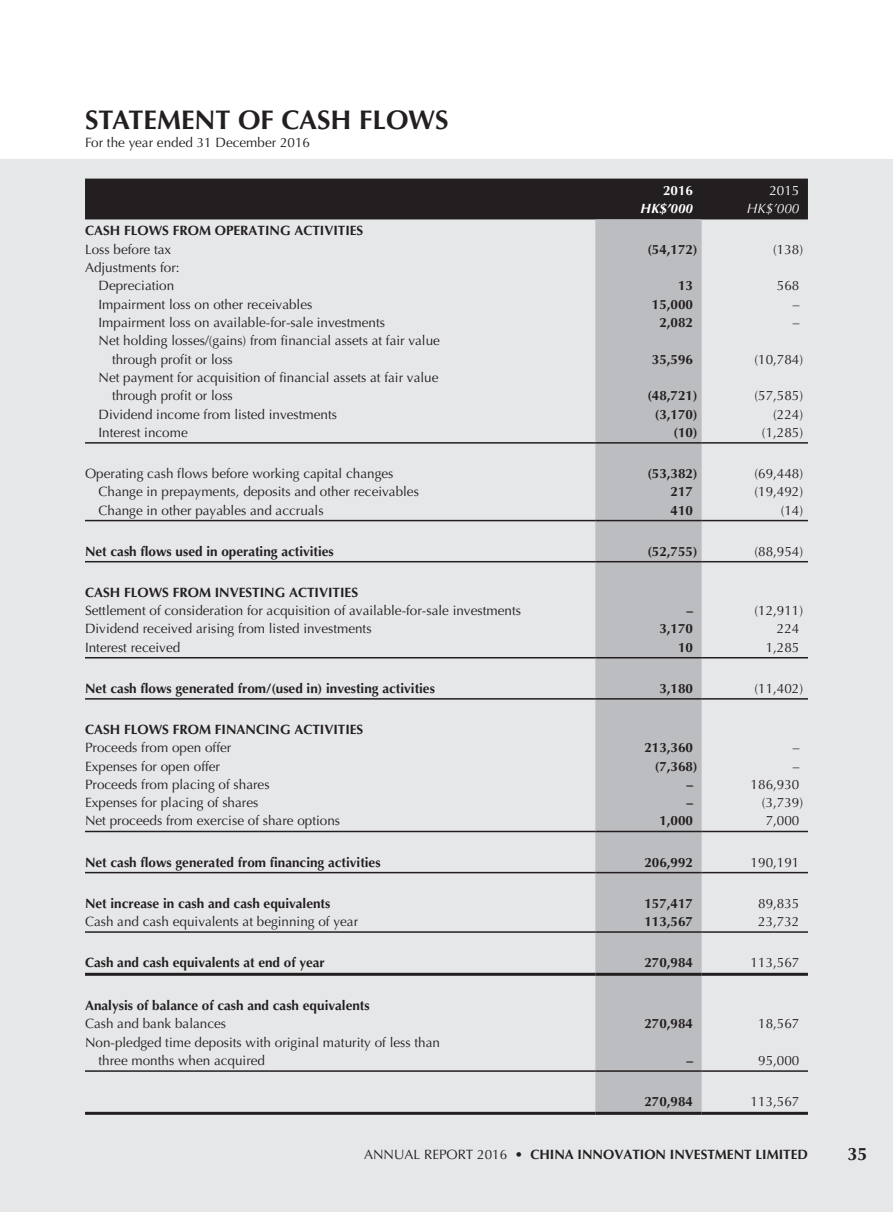
<style>
.page{position:relative;width:893px;height:1212px;background:#fff}
.page>*{position:absolute;margin:0;border:0;box-sizing:border-box;transform-origin:0 0}
.t1{font:700 27px "Optima LT Std";color:#231f20}
.t2{font:700 18px "Optima LT Std";color:#231f20}
.t3{font:13.5px/18.3px "Optima LT Std";color:#231f20}
.t4{font:700 13.5px "Optima LT Std";color:#231f20}
.t5{font:italic 700 13.5px "Optima LT Std";color:#fff}
.t6{font:italic 13.5px "Optima LT Std";color:#fff}
.t7{font:700 13.5px "Optima LT Std";color:#fff}
.t8{font:13.5px "Optima LT Std";color:#fff}
.s1{font-weight:400}
</style>
<div class="page">
<div style="left:0;top:159px;width:893px;height:1053px;background:#e6e7e9"></div>
<div style="left:85px;top:179px;width:723px;height:40px;background:#231f20"></div>
<div style="left:595px;top:219px;width:107px;height:893px;background:#bcbdc0"></div>
<hr style="left:85px;top:442px;width:510px;height:2px;background:#231f20">
<hr style="left:595px;top:442px;width:107px;height:2px;background:#231f20">
<hr style="left:702px;top:442px;width:106px;height:2px;background:#231f20">
<hr style="left:85px;top:520px;width:510px;height:1px;background:#231f20">
<hr style="left:595px;top:520px;width:107px;height:1px;background:#231f20">
<hr style="left:702px;top:520px;width:106px;height:1px;background:#231f20">
<hr style="left:85px;top:561px;width:510px;height:1px;background:#231f20">
<hr style="left:595px;top:561px;width:107px;height:1px;background:#231f20">
<hr style="left:702px;top:561px;width:106px;height:1px;background:#231f20">
<hr style="left:85px;top:657px;width:510px;height:1px;background:#231f20">
<hr style="left:595px;top:657px;width:107px;height:1px;background:#231f20">
<hr style="left:702px;top:657px;width:106px;height:1px;background:#231f20">
<hr style="left:85px;top:698px;width:510px;height:1px;background:#231f20">
<hr style="left:595px;top:698px;width:107px;height:1px;background:#231f20">
<hr style="left:702px;top:698px;width:106px;height:1px;background:#231f20">
<hr style="left:85px;top:831px;width:510px;height:1px;background:#231f20">
<hr style="left:595px;top:831px;width:107px;height:1px;background:#231f20">
<hr style="left:702px;top:831px;width:106px;height:1px;background:#231f20">
<hr style="left:85px;top:872px;width:510px;height:1px;background:#231f20">
<hr style="left:595px;top:872px;width:107px;height:1px;background:#231f20">
<hr style="left:702px;top:872px;width:106px;height:1px;background:#231f20">
<hr style="left:85px;top:931px;width:510px;height:2px;background:#231f20">
<hr style="left:595px;top:931px;width:107px;height:2px;background:#231f20">
<hr style="left:702px;top:931px;width:106px;height:2px;background:#231f20">
<hr style="left:85px;top:973px;width:510px;height:3px;background:#231f20">
<hr style="left:595px;top:973px;width:107px;height:3px;background:#231f20">
<hr style="left:702px;top:973px;width:106px;height:3px;background:#231f20">
<hr style="left:85px;top:1070px;width:510px;height:2px;background:#231f20">
<hr style="left:595px;top:1070px;width:107px;height:2px;background:#231f20">
<hr style="left:702px;top:1070px;width:106px;height:2px;background:#231f20">
<hr style="left:85px;top:1112px;width:510px;height:3px;background:#231f20">
<hr style="left:595px;top:1112px;width:107px;height:3px;background:#231f20">
<hr style="left:702px;top:1112px;width:106px;height:3px;background:#231f20">
<h1 class="t1" style="left:85px;top:104px;width:365px">STATEMENT OF CASH FLOWS</h1>
<p class="t3" style="left:85px;top:134px;width:226px">For the year ended 31 December 2016</p>
<p class="t7" style="left:663px;top:182px;width:32px">2016</p>
<p class="t8" style="left:769px;top:182px;width:32px">2015</p>
<p class="t5" style="left:641px;top:200px;width:54px">HK$’000</p>
<p class="t6" style="left:747px;top:200px;width:54px">HK$’000</p>
<p class="t4" style="left:85px;top:223px;width:280px">CASH FLOWS FROM OPERATING ACTIVITIES</p>
<p class="t3" style="left:85px;top:240px;width:88px">Loss before tax</p>
<p class="t4" style="left:647px;top:241px;width:52px">(54,172)</p>
<p class="t3" style="left:773px;top:240px;width:32px">(138)</p>
<p class="t3" style="left:99px;top:259px;width:83px;text-indent:-13px">Adjustments for:<br>Depreciation</p>
<p class="t4" style="left:678px;top:278px;width:17px">13</p>
<p class="t3" style="left:777px;top:277px;width:24px">568</p>
<p class="t3" style="left:99px;top:295px;width:215px">Impairment loss on other receivables</p>
<p class="t4" style="left:652px;top:296px;width:43px">15,000</p>
<p class="t3" style="left:793px;top:295px;width:8px">–</p>
<p class="t3" style="left:99px;top:313px;width:288px">Impairment loss on available-for-sale investments</p>
<p class="t4" style="left:659px;top:314px;width:35px">2,082</p>
<p class="t3" style="left:793px;top:313px;width:8px">–</p>
<p class="t3" style="left:112px;top:332px;width:329px;text-indent:-14px">Net holding losses/(gains) from financial assets at fair value through profit or loss</p>
<p class="t4" style="left:652px;top:351px;width:43px">35,596</p>
<p class="t3" style="left:754px;top:350px;width:50px">(10,784)</p>
<p class="t3" style="left:112px;top:368px;width:328px;text-indent:-14px">Net payment for acquisition of financial assets at fair value through profit or loss</p>
<p class="t4" style="left:647px;top:388px;width:52px">(48,721)</p>
<p class="t3" style="left:754px;top:387px;width:50px">(57,585)</p>
<p class="t3" style="left:99px;top:405px;width:240px">Dividend income from listed investments</p>
<p class="t4" style="left:655px;top:406px;width:44px">(3,170)</p>
<p class="t3" style="left:773px;top:405px;width:32px">(224)</p>
<p class="t3" style="left:99px;top:423px;width:91px">Interest income</p>
<p class="t4" style="left:674px;top:424px;width:26px">(10)</p>
<p class="t3" style="left:762px;top:423px;width:43px">(1,285)</p>
<p class="t3" style="left:85px;top:464px;width:310px">Operating cash flows before working capital changes</p>
<p class="t4" style="left:647px;top:465px;width:52px">(53,382)</p>
<p class="t3" style="left:754px;top:464px;width:50px">(69,448)</p>
<p class="t3" style="left:99px;top:483px;width:322px">Change in prepayments, deposits and other receivables</p>
<p class="t4" style="left:671px;top:484px;width:24px">217</p>
<p class="t3" style="left:754px;top:483px;width:50px">(19,492)</p>
<p class="t3" style="left:99px;top:501px;width:227px">Change in other payables and accruals</p>
<p class="t4" style="left:671px;top:502px;width:24px">410</p>
<p class="t3" style="left:781px;top:501px;width:24px">(14)</p>
<p class="t4" style="left:85px;top:543px;width:250px">Net cash flows used in operating activities</p>
<p class="t4" style="left:647px;top:543px;width:52px">(52,755)</p>
<p class="t3" style="left:754px;top:542px;width:50px">(88,954)</p>
<p class="t4" style="left:85px;top:584px;width:275px">CASH FLOWS FROM INVESTING ACTIVITIES</p>
<p class="t3" style="left:85px;top:601px;width:437px">Settlement of consideration for acquisition of available-for-sale investments</p>
<p class="t4" style="left:686px;top:603px;width:8px">–</p>
<p class="t3" style="left:754px;top:601px;width:50px">(12,911)</p>
<p class="t3" style="left:85px;top:620px;width:288px">Dividend received arising from listed investments</p>
<p class="t4" style="left:659px;top:621px;width:35px">3,170</p>
<p class="t3" style="left:777px;top:620px;width:24px">224</p>
<p class="t3" style="left:85px;top:638px;width:97px">Interest received</p>
<p class="t4" style="left:678px;top:639px;width:17px">10</p>
<p class="t3" style="left:766px;top:638px;width:35px">1,285</p>
<p class="t4" style="left:85px;top:680px;width:351px">Net cash flows generated from/(used in) investing activities</p>
<p class="t4" style="left:659px;top:680px;width:35px">3,180</p>
<p class="t3" style="left:754px;top:679px;width:50px">(11,402)</p>
<p class="t4" style="left:85px;top:721px;width:280px">CASH FLOWS FROM FINANCING ACTIVITIES</p>
<p class="t3" style="left:85px;top:739px;width:148px">Proceeds from open offer</p>
<p class="t4" style="left:644px;top:740px;width:50px">213,360</p>
<p class="t3" style="left:793px;top:739px;width:8px">–</p>
<p class="t3" style="left:85px;top:757px;width:137px">Expenses for open offer</p>
<p class="t4" style="left:655px;top:758px;width:44px">(7,368)</p>
<p class="t3" style="left:793px;top:757px;width:8px">–</p>
<p class="t3" style="left:85px;top:775px;width:186px">Proceeds from placing of shares</p>
<p class="t4" style="left:686px;top:776px;width:8px">–</p>
<p class="t3" style="left:751px;top:775px;width:50px">186,930</p>
<p class="t3" style="left:85px;top:793px;width:175px">Expenses for placing of shares</p>
<p class="t4" style="left:686px;top:795px;width:8px">–</p>
<p class="t3" style="left:762px;top:793px;width:43px">(3,739)</p>
<p class="t3" style="left:85px;top:812px;width:257px">Net proceeds from exercise of share options</p>
<p class="t4" style="left:659px;top:813px;width:35px">1,000</p>
<p class="t3" style="left:766px;top:812px;width:35px">7,000</p>
<p class="t4" style="left:85px;top:854px;width:297px">Net cash flows generated from financing activities</p>
<p class="t4" style="left:644px;top:854px;width:50px">206,992</p>
<p class="t3" style="left:751px;top:853px;width:50px">190,191</p>
<p class="t4" style="left:85px;top:895px;width:247px">Net increase in cash and cash equivalents</p>
<p class="t4" style="left:644px;top:895px;width:50px">157,417</p>
<p class="t3" style="left:758px;top:894px;width:43px">89,835</p>
<p class="t3" style="left:85px;top:912px;width:275px">Cash and cash equivalents at beginning of year</p>
<p class="t4" style="left:644px;top:913px;width:50px">113,567</p>
<p class="t3" style="left:758px;top:912px;width:43px">23,732</p>
<p class="t4" style="left:85px;top:955px;width:241px">Cash and cash equivalents at end of year</p>
<p class="t4" style="left:644px;top:955px;width:50px">270,984</p>
<p class="t3" style="left:751px;top:953px;width:50px">113,567</p>
<p class="t4" style="left:85px;top:997px;width:286px">Analysis of balance of cash and cash equivalents</p>
<p class="t3" style="left:85px;top:1015px;width:143px">Cash and bank balances</p>
<p class="t4" style="left:644px;top:1016px;width:50px">270,984</p>
<p class="t3" style="left:758px;top:1015px;width:43px">18,567</p>
<p class="t3" style="left:99px;top:1033px;width:343px;text-indent:-14px">Non-pledged time deposits with original maturity of less than three months when acquired</p>
<p class="t4" style="left:686px;top:1052px;width:8px">–</p>
<p class="t3" style="left:758px;top:1051px;width:43px">95,000</p>
<p class="t4" style="left:644px;top:1094px;width:50px">270,984</p>
<p class="t3" style="left:751px;top:1092px;width:50px">113,567</p>
<p class="t4" style="left:364px;top:1146px;width:445px"><span class="s1">ANNUAL REPORT 2016 •</span> CHINA INNOVATION INVESTMENT LIMITED</p>
<h2 class="t2" style="left:847px;top:1143px;width:22px">35</h2>
</div>
